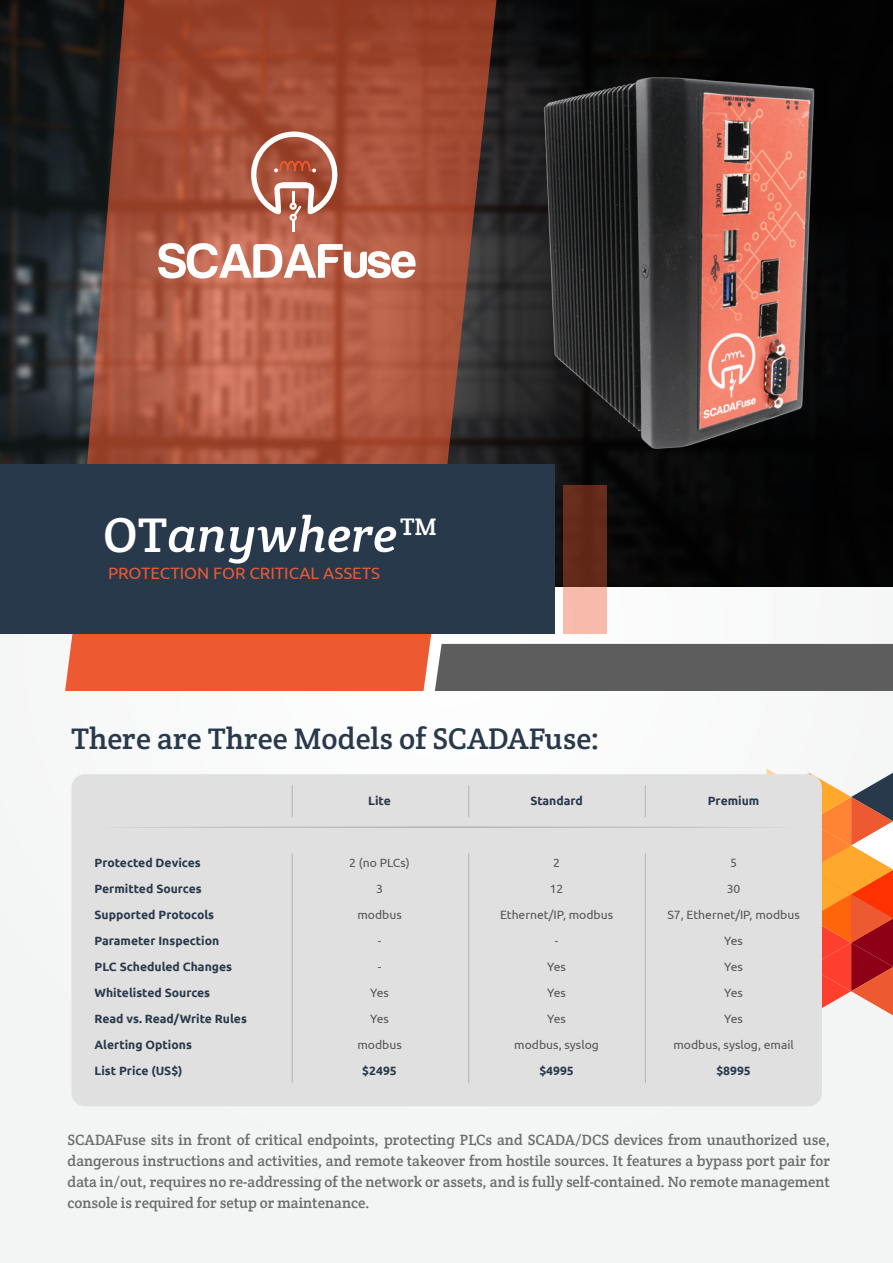
<style>
.page{position:relative;width:893px;height:1263px;background:#f3f4f4}
.page>*{position:absolute;margin:0;border:0;box-sizing:border-box;transform-origin:0 0}
.t1{font:italic 49.5px "Crete Round";color:#fff}
.t2{font:30.15px "Crete Round";color:#29394c}
.t3{font:16.5px "Ubuntu";color:#ed5a31}
.t4{font:15px/21px "Crete Round";color:#6d6e6e;text-align:justify}
.t5{font:700 12px/26px "Ubuntu";color:#29394c}
.t6{font:12px/26px "Ubuntu";color:#565656;text-align:center}
.s1{font-style:normal;font-size:49.35px}
</style>
<div class="page">
<img style="left:0;top:0;width:893px;height:586px">
<svg style="left:563px;top:485px;width:44px;height:147px;fill:#652b1b"></svg>
<svg style="left:65px;top:632px;width:828px;height:59px"></svg>
<svg style="left:87px;top:0;width:409px;height:464px"></svg>
<div style="left:0;top:464px;width:554px;height:169px;background:#29394c"></div>
<img style="left:538px;top:74px;width:282px;height:377px">
<svg style="left:158px;top:243px;width:258px;height:35px"></svg>
<svg style="left:251px;top:131px;width:87px;height:101px"></svg>
<div style="left:71px;top:774px;width:751px;height:332px;background:#e0e0e0;border-radius:14px"></div>
<svg style="left:126px;top:769px;width:767px;height:246px"></svg>
<hr style="left:292px;top:853px;width:1px;height:230px;background:#b5b5b5">
<hr style="left:468px;top:853px;width:1px;height:230px;background:#b5b5b5">
<hr style="left:645px;top:853px;width:1px;height:230px;background:#b5b5b5">
<hr style="left:292px;top:785px;width:1px;height:32px;background:#b5b5b5">
<hr style="left:468px;top:785px;width:1px;height:32px;background:#b5b5b5">
<hr style="left:645px;top:785px;width:1px;height:32px;background:#b5b5b5">
<h1 class="t1" style="left:103px;top:503px;width:337px"><span class="s1">OT</span>anywhere<span class="s1">™</span></h1>
<p class="t3" style="left:108px;top:563px;width:274px">PROTECTION FOR CRITICAL ASSETS</p>
<h2 class="t2" style="left:71px;top:719px;width:530px">There are Three Models of SCADAFuse:</h2>
<p class="t5" style="left:368px;top:788px;width:24px">Lite</p>
<p class="t5" style="left:530px;top:788px;width:54px">Standard</p>
<p class="t5" style="left:708px;top:788px;width:53px">Premium</p>
<p class="t5" style="left:95px;top:850px;width:154px">Protected Devices<br>Permitted Sources<br>Supported Protocols<br>Parameter Inspection<br>PLC Scheduled Changes<br>Whitelisted Sources<br>Read vs. Read/Write Rules<br>Alerting Options<br>List Price (US$)</p>
<p class="t6" style="left:349px;top:850px;width:62px">2 (no PLCs)<br>3<br>modbus<br>-<br>-<br>Yes<br>Yes modbus</p>
<p class="t5" style="left:362px;top:1058px;width:36px">$2495</p>
<p class="t6" style="left:500px;top:850px;width:115px">2<br>12<br>Ethernet/IP, modbus -<br>Yes<br>Yes<br>Yes<br>modbus, syslog</p>
<p class="t5" style="left:539px;top:1058px;width:36px">$4995</p>
<p class="t6" style="left:667px;top:850px;width:134px">5<br>30<br>S7, Ethernet/IP, modbus<br>Yes<br>Yes<br>Yes<br>Yes<br>modbus, syslog, email</p>
<p class="t5" style="left:716px;top:1058px;width:36px">$8995</p>
<p class="t4" style="left:68px;top:1129px;width:764px">SCADAFuse sits in front of critical endpoints, protecting PLCs and SCADA/DCS devices from unauthorized use, dangerous instructions and activities, and remote takeover from hostile sources. It features a bypass port pair for data in/out, requires no re-addressing of the network or assets, and is fully self-contained. No remote management console is required for setup or maintenance.</p>
</div>
